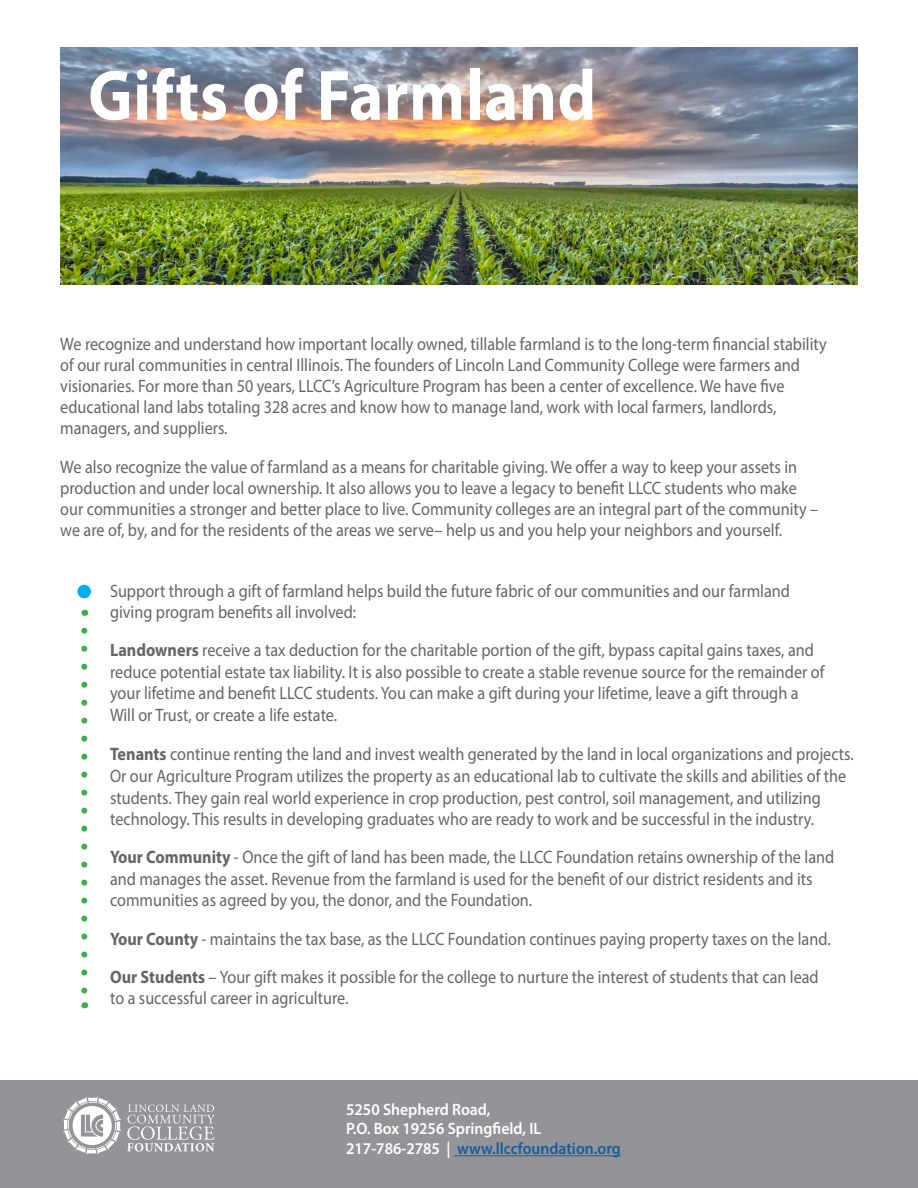
<style>
.page{position:relative;width:918px;height:1188px;background:#fff}
.page>*{position:absolute;margin:0;border:0;box-sizing:border-box;transform-origin:0 0}
.Paragraph_Style_2_in{font:700 72px "Myriad Pro";letter-spacing:.01em;color:#fff;scale:.9 1}
.Paragraph_Style_1{font:18px/21.6px "Myriad Pro";color:#63656a;scale:.9 1}
.t1{font:600 16.5px "Myriad Pro";color:#fff;scale:.95 1}
.t2{font:600 16.5px "Myriad Pro";color:#175d9e;scale:.95 1}
.s1{font-weight:700}
.s2{color:#fff}
</style>
<div class="page">
<img style="left:61px;top:47px;width:796px;height:238px">
<div style="left:0;top:1080px;width:918px;height:108px;background:#949498"></div>
<svg style="left:127px;top:1105px;width:88px;height:47px"></svg>
<svg style="left:63px;top:1097px;width:58px;height:58px"></svg>
<hr style="left:454px;top:1155px;width:167px;height:1px;background:#175d9e">
<svg style="left:81px;top:631px;width:6px;height:363px"></svg>
<div style="left:77px;top:585px;width:14px;height:13px;background:#00aeef;border-radius:50%"></div>
<p class="Paragraph_Style_2_in" style="left:88px;top:49px;width:566px">Gifts of Farmland</p>
<p class="Paragraph_Style_1" style="left:60px;top:333px;width:853px">We recognize and understand how important locally owned, tillable farmland is to the long-term financial stability</p>
<p class="Paragraph_Style_1" style="left:60px;top:354px;width:823px">of our rural communities in central Illinois. The founders of Lincoln Land Community College were farmers and</p>
<p class="Paragraph_Style_1" style="left:60px;top:375px;width:806px">visionaries. For more than 50 years, LLCC’s Agriculture Program has been a center of excellence. We have five</p>
<p class="Paragraph_Style_1" style="left:60px;top:396px;width:797px">educational land labs totaling 328 acres and know how to manage land, work with local farmers, landlords,</p>
<p class="Paragraph_Style_1" style="left:60px;top:417px;width:187px">managers, and suppliers.</p>
<p class="Paragraph_Style_1" style="left:60px;top:456px;width:820px">We also recognize the value of farmland as a means for charitable giving. We offer a way to keep your assets in</p>
<p class="Paragraph_Style_1" style="left:60px;top:477px;width:820px">production and under local ownership. It also allows you to leave a legacy to benefit LLCC students who make</p>
<p class="Paragraph_Style_1" style="left:60px;top:498px;width:844px">our communities a stronger and better place to live. Community colleges are an integral part of the community –</p>
<p class="Paragraph_Style_1" style="left:60px;top:519px;width:804px">we are of, by, and for the residents of the areas we serve– help us and you help your neighbors and yourself.</p>
<p class="Paragraph_Style_1" style="left:110px;top:580px;width:757px">Support through a gift of farmland helps build the future fabric of our communities and our farmland</p>
<p class="Paragraph_Style_1" style="left:110px;top:601px;width:275px">giving program benefits all involved:</p>
<p class="Paragraph_Style_1" style="left:110px;top:639px;width:784px"><span class="s1">Landowners</span> receive a tax deduction for the charitable portion of the gift, bypass capital gains taxes, and</p>
<p class="Paragraph_Style_1" style="left:110px;top:660px;width:795px">reduce potential estate tax liability. It is also possible to create a stable revenue source for the remainder of your lifetime and benefit LLCC students. You can make a gift during your lifetime, leave a gift through a</p>
<p class="Paragraph_Style_1" style="left:110px;top:704px;width:254px">Will or Trust, or create a life estate.</p>
<p class="Paragraph_Style_1" style="left:110px;top:743px;width:828px"><span class="s1">Tenants</span> continue renting the land and invest wealth generated by the land in local organizations and projects.</p>
<p class="Paragraph_Style_1" style="left:110px;top:765px;width:820px">Or our Agriculture Program utilizes the property as an educational lab to cultivate the skills and abilities of the</p>
<p class="Paragraph_Style_1" style="left:110px;top:786px;width:791px">students. They gain real world experience in crop production, pest control, soil management, and utilizing</p>
<p class="Paragraph_Style_1" style="left:110px;top:808px;width:784px">technology. This results in developing graduates who are ready to work and be successful in the industry.</p>
<p class="Paragraph_Style_1" style="left:110px;top:846px;width:806px"><span class="s1">Your Community</span> - Once the gift of land has been made, the LLCC Foundation retains ownership of the land</p>
<p class="Paragraph_Style_1" style="left:110px;top:868px;width:782px">and manages the asset. Revenue from the farmland is used for the benefit of our district residents and its</p>
<p class="Paragraph_Style_1" style="left:110px;top:889px;width:471px">communities as agreed by you, the donor, and the Foundation.</p>
<p class="Paragraph_Style_1" style="left:110px;top:927px;width:802px"><span class="s1">Your County</span> - maintains the tax base, as the LLCC Foundation continues paying property taxes on the land.</p>
<p class="Paragraph_Style_1" style="left:110px;top:966px;width:789px"><span class="s1">Our Students</span> – Your gift makes it possible for the college to nurture the interest of students that can lead</p>
<p class="Paragraph_Style_1" style="left:110px;top:987px;width:266px">to a successful career in agriculture.</p>
<p class="t1" style="left:346px;top:1099px;width:154px">5250 Shepherd Road,</p>
<p class="t1" style="left:346px;top:1118px;width:207px">P.O. Box 19256 Springfield, IL</p>
<p class="t2" style="left:346px;top:1138px;width:291px"><span class="s2">217-786-2785 |</span> www.llccfoundation.org</p>
</div>
